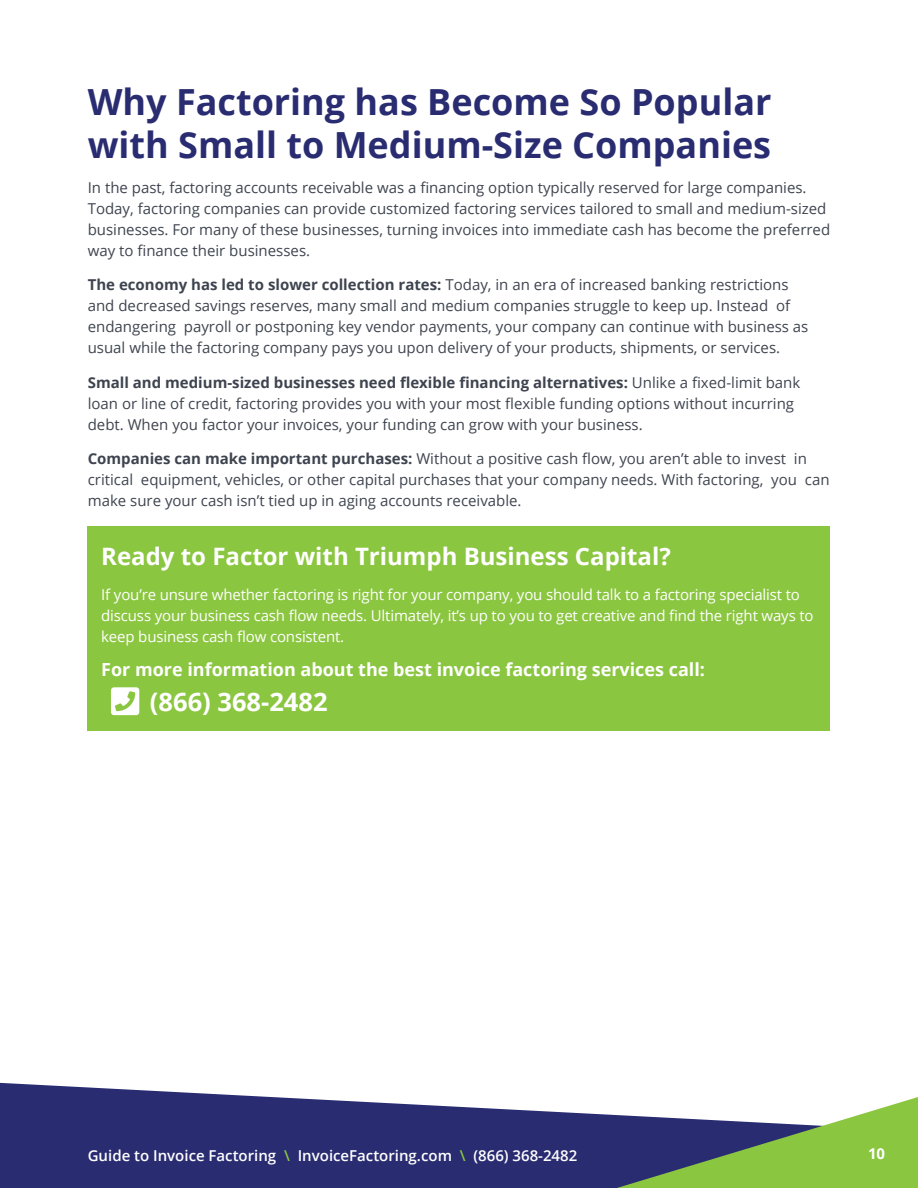
<style>
.page{position:relative;width:918px;height:1188px;background:#fff}
.page>*{position:absolute;margin:0;border:0;box-sizing:border-box;transform-origin:0 0}
.t1{font:700 36px/43.2px "Open Sans";color:#292c71}
.t2{font:700 25.5px "Open Sans";color:#fff}
.t3{font:700 24px "Open Sans";color:#fff}
.t4{font:700 18px "Open Sans";color:#fff}
.t5{font:15px/21px "Open Sans";color:#3e444f}
.t6{font:15px/21px "Open Sans";letter-spacing:-.01em;color:#fff}
.t7{font:600 15px "Open Sans";color:#fff}
.t8{font:700 15px "Open Sans";color:#fff}
.s1{font-weight:700}
.s2{color:#8bc640}
</style>
<div class="page">
<svg style="left:0;top:1082px;width:545px;height:106px;background:#474a85"></svg>
<svg style="left:545px;top:1097px;width:373px;height:91px"></svg>
<div style="left:88px;top:527px;width:742px;height:204px;background:#8bc640"></div>
<svg style="left:111px;top:687px;width:28px;height:28px"></svg>
<h1 class="t1" style="left:88px;top:80px;width:685px">Why Factoring has Become So Popular with Small to Medium-Size Companies</h1>
<p class="t5" style="left:88px;top:177px;width:744px">In the past, factoring accounts receivable was a financing option typically reserved for large companies.<br>Today, factoring companies can provide customized factoring services tailored to small and medium-sized businesses. For many of these businesses, turning invoices into immediate cash has become the preferred way to finance their businesses.</p>
<p class="t5" style="left:88px;top:274px;width:722px"><span class="s1">The economy has led to slower collection rates:</span> Today, in an era of increased banking restrictions and decreased savings reserves, many small and medium companies struggle to keep up. Instead of endangering payroll or postponing key vendor payments, your company can continue with business as usual while the factoring company pays you upon delivery of your products, shipments, or services.</p>
<p class="t5" style="left:88px;top:372px;width:714px"><span class="s1">Small and medium-sized businesses need flexible financing alternatives:</span> Unlike a fixed-limit bank loan or line of credit, factoring provides you with your most flexible funding options without incurring debt. When you factor your invoices, your funding can grow with your business.</p>
<p class="t5" style="left:88px;top:448px;width:743px"><span class="s1">Companies can make important purchases:</span> Without a positive cash flow, you aren’t able to invest in critical equipment, vehicles, or other capital purchases that your company needs. With factoring, you can make sure your cash isn’t tied up in aging accounts receivable.</p>
<h3 class="t3" style="left:101px;top:540px;width:571px">Ready to Factor with Triumph Business Capital?</h3>
<p class="t6" style="left:101px;top:584px;width:714px">If you’re unsure whether factoring is right for your company, you should talk to a factoring specialist to discuss your business cash flow needs. Ultimately, it’s up to you to get creative and find the right ways to keep business cash flow consistent.</p>
<p class="t4" style="left:101px;top:657px;width:605px">For more information about the best invoice factoring services call:</p>
<h2 class="t2" style="left:150px;top:684px;width:179px">(866) 368-2482</h2>
<p class="t7" style="left:88px;top:1146px;width:491px">Guide to Invoice Factoring <span class="s2">\</span> InvoiceFactoring.com <span class="s2">\</span> (866) 368-2482</p>
<p class="t8" style="left:868px;top:1143px;width:19px">10</p>
</div>
